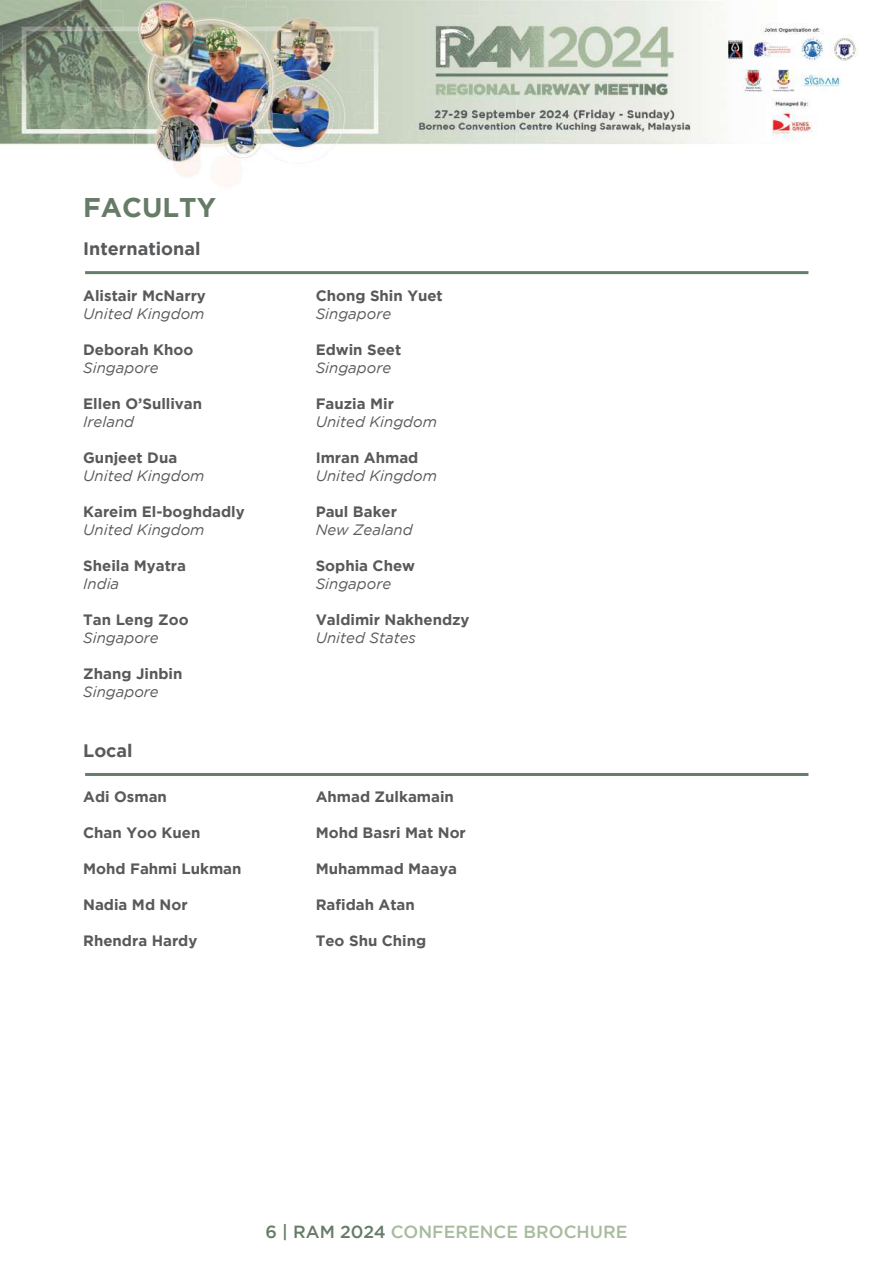
<style>
.page{position:relative;width:893px;height:1263px;background:#fff}
.page>*{position:absolute;margin:0;border:0;box-sizing:border-box;transform-origin:0 0}
.t1{font:700 27px "Gotham";color:#667b68}
.t2{font:700 18px "Gotham";color:#58595b}
.t3{font:500 17.55px "Gotham";color:#a7bb9d}
.t4{font:700 15px "Gotham";color:#58595b}
.t5{font:italic 15px "Gotham";color:#58595b}
.s1{color:#667b68}
</style>
<div class="page">
<img style="left:0;top:0;width:856px;height:776px">
<hr style="left:85px;top:271px;width:723px;height:3px;background:#677d6b">
<hr style="left:85px;top:773px;width:723px;height:3px;background:#677d6b">
<h1 class="t1" style="left:83px;top:192px;width:134px">FACULTY</h1>
<p class="t2" style="left:83px;top:239px;width:119px">International</p>
<p class="t4" style="left:83px;top:287px;width:124px">Alistair McNarry</p>
<p class="t5" style="left:83px;top:305px;width:123px">United Kingdom</p>
<p class="t4" style="left:83px;top:341px;width:112px">Deborah Khoo</p>
<p class="t5" style="left:83px;top:359px;width:77px">Singapore</p>
<p class="t4" style="left:83px;top:395px;width:120px">Ellen O’Sullivan</p>
<p class="t5" style="left:83px;top:413px;width:52px">Ireland</p>
<p class="t4" style="left:83px;top:449px;width:96px">Gunjeet Dua</p>
<p class="t5" style="left:83px;top:467px;width:123px">United Kingdom</p>
<p class="t4" style="left:83px;top:503px;width:163px">Kareim El-boghdadly</p>
<p class="t5" style="left:83px;top:521px;width:123px">United Kingdom</p>
<p class="t4" style="left:83px;top:557px;width:104px">Sheila Myatra</p>
<p class="t5" style="left:83px;top:575px;width:38px">India</p>
<p class="t4" style="left:83px;top:611px;width:107px">Tan Leng Zoo</p>
<p class="t5" style="left:83px;top:629px;width:77px">Singapore</p>
<p class="t4" style="left:83px;top:665px;width:101px">Zhang Jinbin</p>
<p class="t5" style="left:83px;top:683px;width:77px">Singapore</p>
<p class="t2" style="left:83px;top:740px;width:51px">Local</p>
<p class="t4" style="left:83px;top:788px;width:85px">Adi Osman</p>
<p class="t4" style="left:83px;top:824px;width:119px">Chan Yoo Kuen</p>
<p class="t4" style="left:83px;top:860px;width:160px">Mohd Fahmi Lukman</p>
<p class="t4" style="left:83px;top:896px;width:106px">Nadia Md Nor</p>
<p class="t4" style="left:83px;top:932px;width:116px">Rhendra Hardy</p>
<p class="t4" style="left:316px;top:287px;width:129px">Chong Shin Yuet</p>
<p class="t5" style="left:316px;top:305px;width:77px">Singapore</p>
<p class="t4" style="left:316px;top:341px;width:87px">Edwin Seet</p>
<p class="t5" style="left:316px;top:359px;width:77px">Singapore</p>
<p class="t4" style="left:316px;top:395px;width:80px">Fauzia Mir</p>
<p class="t5" style="left:316px;top:413px;width:123px">United Kingdom</p>
<p class="t4" style="left:316px;top:449px;width:104px">Imran Ahmad</p>
<p class="t5" style="left:316px;top:467px;width:123px">United Kingdom</p>
<p class="t4" style="left:316px;top:503px;width:83px">Paul Baker</p>
<p class="t5" style="left:316px;top:521px;width:99px">New Zealand</p>
<p class="t4" style="left:316px;top:557px;width:101px">Sophia Chew</p>
<p class="t5" style="left:316px;top:575px;width:77px">Singapore</p>
<p class="t4" style="left:316px;top:611px;width:155px">Valdimir Nakhendzy</p>
<p class="t5" style="left:316px;top:629px;width:102px">United States</p>
<p class="t4" style="left:316px;top:788px;width:140px">Ahmad Zulkamain</p>
<p class="t4" style="left:316px;top:824px;width:152px">Mohd Basri Mat Nor</p>
<p class="t4" style="left:316px;top:860px;width:143px">Muhammad Maaya</p>
<p class="t4" style="left:316px;top:896px;width:101px">Rafidah Atan</p>
<p class="t4" style="left:316px;top:932px;width:112px">Teo Shu Ching</p>
<p class="t3" style="left:265px;top:1222px;width:363px"><span class="s1">6 | RAM 2024</span> CONFERENCE BROCHURE</p>
</div>
